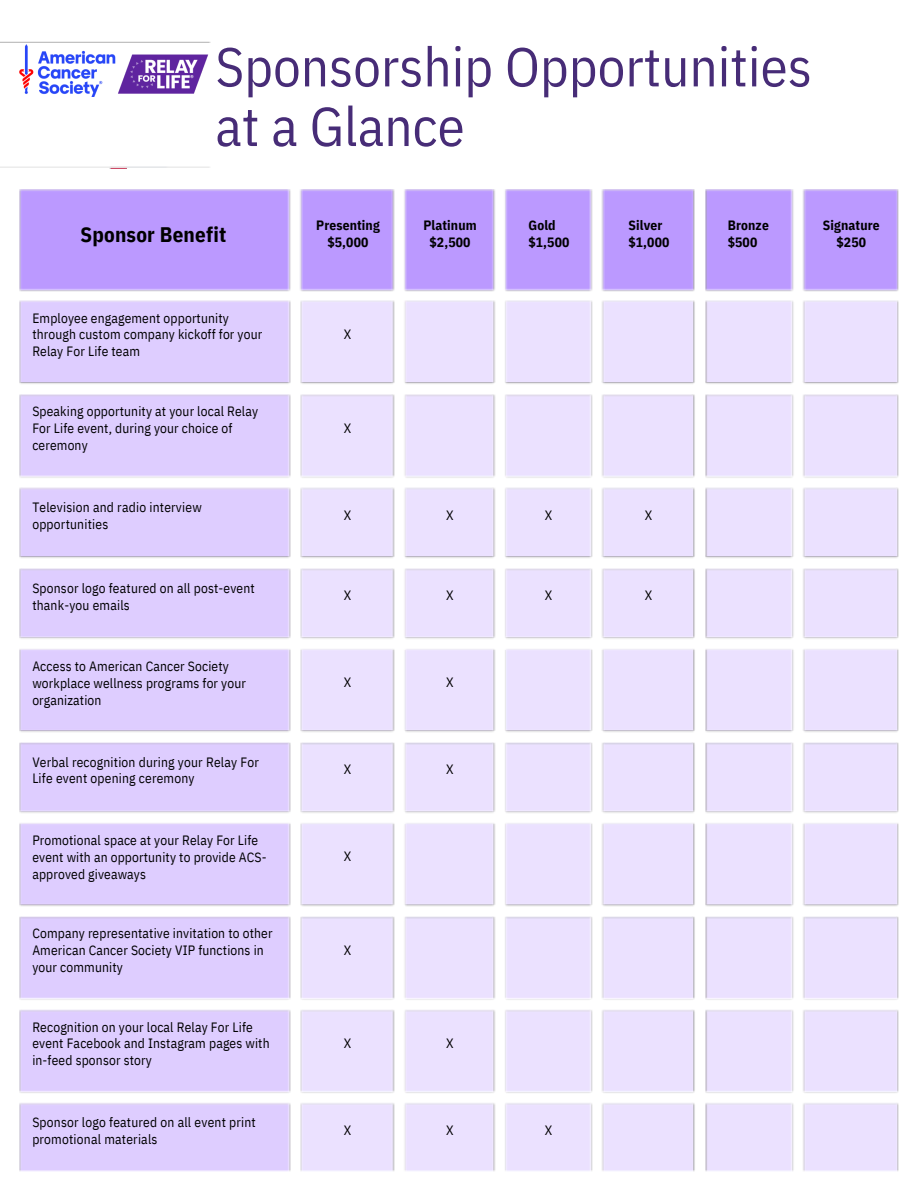
<style>
.page{position:relative;width:918px;height:1188px;background:#fff}
.page>*{position:absolute;margin:0;border:0;box-sizing:border-box;transform-origin:0 0}
.t1{font:54.75px/59.7px "IBM Plex Sans Cond";letter-spacing:.005em;color:#472c77}
.t2{font:700 21px "IBM Plex Sans Cond";letter-spacing:.01em;color:#000}
.t3{font:13.5px/16.8px "IBM Plex Sans Cond";letter-spacing:.01em;color:#000}
.t4{font:700 13.5px/16.8px "IBM Plex Sans Cond";letter-spacing:.01em;color:#000;text-align:center}
</style>
<div class="page">
<img style="left:0;top:42px;width:210px;height:126px">
<img style="left:20px;top:44px;width:189px;height:53px">
<img style="left:19px;top:189px;width:879px;height:102px">
<img style="left:19px;top:300px;width:272px;height:871px">
<img style="left:300px;top:300px;width:599px;height:872px">
<p class="t1" style="left:215px;top:36px;width:598px">Sponsorship Opportunities at a Glance</p>
<h3 class="t2" style="left:80px;top:220px;width:147px">Sponsor Benefit</h3>
<p class="t3" style="left:32px;top:309px;width:232px">Employee engagement opportunity through custom company kickoff for your<br>Relay For Life team</p>
<h3 class="t3" style="left:32px;top:403px;width:227px">Speaking opportunity at your local Relay<br>For Life event, during your choice of ceremony</h3>
<h3 class="t3" style="left:32px;top:499px;width:171px">Television and radio interview opportunities</h3>
<h3 class="t3" style="left:32px;top:579px;width:224px">Sponsor logo featured on all post-event thank-you emails</h3>
<h3 class="t3" style="left:32px;top:657px;width:215px">Access to American Cancer Society workplace wellness programs for your organization</h3>
<h3 class="t3" style="left:32px;top:753px;width:228px">Verbal recognition during your Relay For<br>Life event opening ceremony</h3>
<p class="t3" style="left:32px;top:831px;width:236px">Promotional space at your Relay For Life event with an opportunity to provide ACS&shy;approved giveaways</p>
<p class="t3" style="left:32px;top:925px;width:242px">Company representative invitation to other<br>American Cancer Society VIP functions in your community</p>
<p class="t3" style="left:32px;top:1018px;width:239px">Recognition on your local Relay For Life event Facebook and Instagram pages with in-feed sponsor story</p>
<p class="t3" style="left:32px;top:1114px;width:225px">Sponsor logo featured on all event print promotional materials</p>
<p class="t4" style="left:316px;top:216px;width:65px">Presenting $5,000</p>
<p class="t3" style="left:344px;top:326px;width:9px">X</p>
<p class="t3" style="left:344px;top:420px;width:9px">X</p>
<p class="t3" style="left:344px;top:506px;width:9px">X</p>
<p class="t3" style="left:344px;top:587px;width:9px">X</p>
<p class="t3" style="left:344px;top:674px;width:9px">X</p>
<p class="t3" style="left:344px;top:761px;width:9px">X</p>
<p class="t3" style="left:344px;top:848px;width:9px">X</p>
<p class="t3" style="left:344px;top:941px;width:9px">X</p>
<p class="t3" style="left:344px;top:1035px;width:9px">X</p>
<p class="t3" style="left:344px;top:1121px;width:9px">X</p>
<p class="t4" style="left:423px;top:216px;width:55px">Platinum $2,500</p>
<p class="t3" style="left:446px;top:506px;width:9px">X</p>
<p class="t3" style="left:446px;top:587px;width:9px">X</p>
<p class="t3" style="left:446px;top:674px;width:9px">X</p>
<p class="t3" style="left:446px;top:761px;width:9px">X</p>
<p class="t3" style="left:446px;top:1035px;width:9px">X</p>
<p class="t3" style="left:446px;top:1121px;width:9px">X</p>
<p class="t4" style="left:529px;top:216px;width:42px;text-align:left">Gold $1,500</p>
<p class="t3" style="left:545px;top:506px;width:9px">X</p>
<p class="t3" style="left:545px;top:587px;width:9px">X</p>
<p class="t3" style="left:545px;top:1121px;width:9px">X</p>
<p class="t4" style="left:628px;top:216px;width:42px;text-align:left">Silver $1,000</p>
<p class="t4" style="left:728px;top:216px;width:43px;text-align:left">Bronze $500</p>
<p class="t4" style="left:823px;top:216px;width:58px">Signature $250</p>
<p class="t3" style="left:645px;top:506px;width:9px">X</p>
<p class="t3" style="left:645px;top:587px;width:9px">X</p>
</div>
